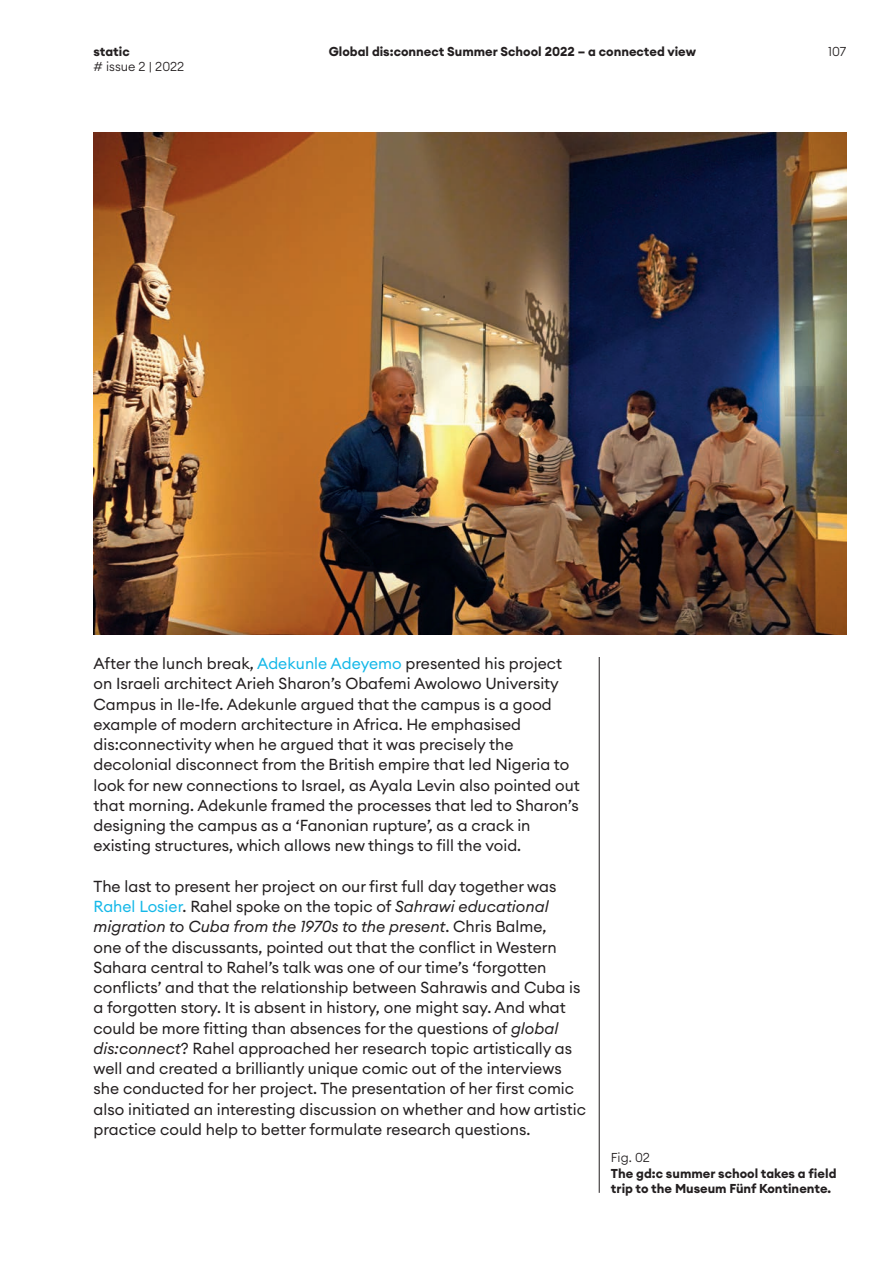
<style>
.page{position:relative;width:893px;height:1263px;background:#fff}
.page>*{position:absolute;margin:0;border:0;box-sizing:border-box;transform-origin:0 0}
.t1{font:15.75px/20.2px "Euclid Circular A";color:#231f20}
.t2{font:700 12.75px/15.3px "Euclid Circular A";color:#231f20}
.t3{font:300 12.75px "Euclid Circular A";color:#231f20}
.s1{color:#15b8e8}
.s2{font-style:italic}
</style>
<div class="page">
<hr style="left:599px;top:144px;width:1px;height:1049px;background:#231f20">
<div style="left:587px;top:606px;width:306px;height:51px;background:#fff"></div>
<img style="left:94px;top:132px;width:752px;height:502px">
<p class="t2" style="left:94px;top:44px;width:38px">static</p>
<p class="t2" style="left:329px;top:44px;width:369px">Global dis:connect Summer School 2022 – a connected view</p>
<p class="t3" style="left:828px;top:43px;width:20px">107</p>
<p class="t3" style="left:94px;top:59px;width:92px"># issue 2 | 2022</p>
<p class="t1" style="left:94px;top:653px;width:488px">After the lunch break, <span class="s1">Adekunle Adeyemo</span> presented his project on Israeli architect Arieh Sharon’s Obafemi Awolowo University Campus in Ile-Ife. Adekunle argued that the campus is a good example of modern architecture in Africa. He emphasised dis:connectivity when he argued that it was precisely the decolonial disconnect from the British empire that led Nigeria to look for new connections to Israel, as Ayala Levin also pointed out that morning. Adekunle framed the processes that led to Sharon’s designing the campus as a ‘Fanonian rupture’, as a crack in existing structures, which allows new things to fill the void.</p>
<p class="t1" style="left:94px;top:876px;width:494px">The last to present her project on our first full day together was <span class="s1">Rahel Losier</span>. Rahel spoke on the topic of <span class="s2">Sahrawi educational migration to Cuba from the 1970s to the present</span>. Chris Balme,<br>one of the discussants, pointed out that the conflict in Western Sahara central to Rahel’s talk was one of our time’s ‘forgotten conflicts’ and that the relationship between Sahrawis and Cuba is a forgotten story. It is absent in history, one might say. And what could be more fitting than absences for the questions of <span class="s2">global dis:connect</span>? Rahel approached her research topic artistically as well and created a brilliantly unique comic out of the interviews she conducted for her project. The presentation of her first comic also initiated an interesting discussion on whether and how artistic practice could help to better formulate research questions.</p>
<p class="t3" style="left:611px;top:1149px;width:41px">Fig. 02</p>
<p class="t2" style="left:611px;top:1165px;width:227px">The gd:c summer school takes a field trip to the Museum Fünf Kontinente.</p>
</div>
